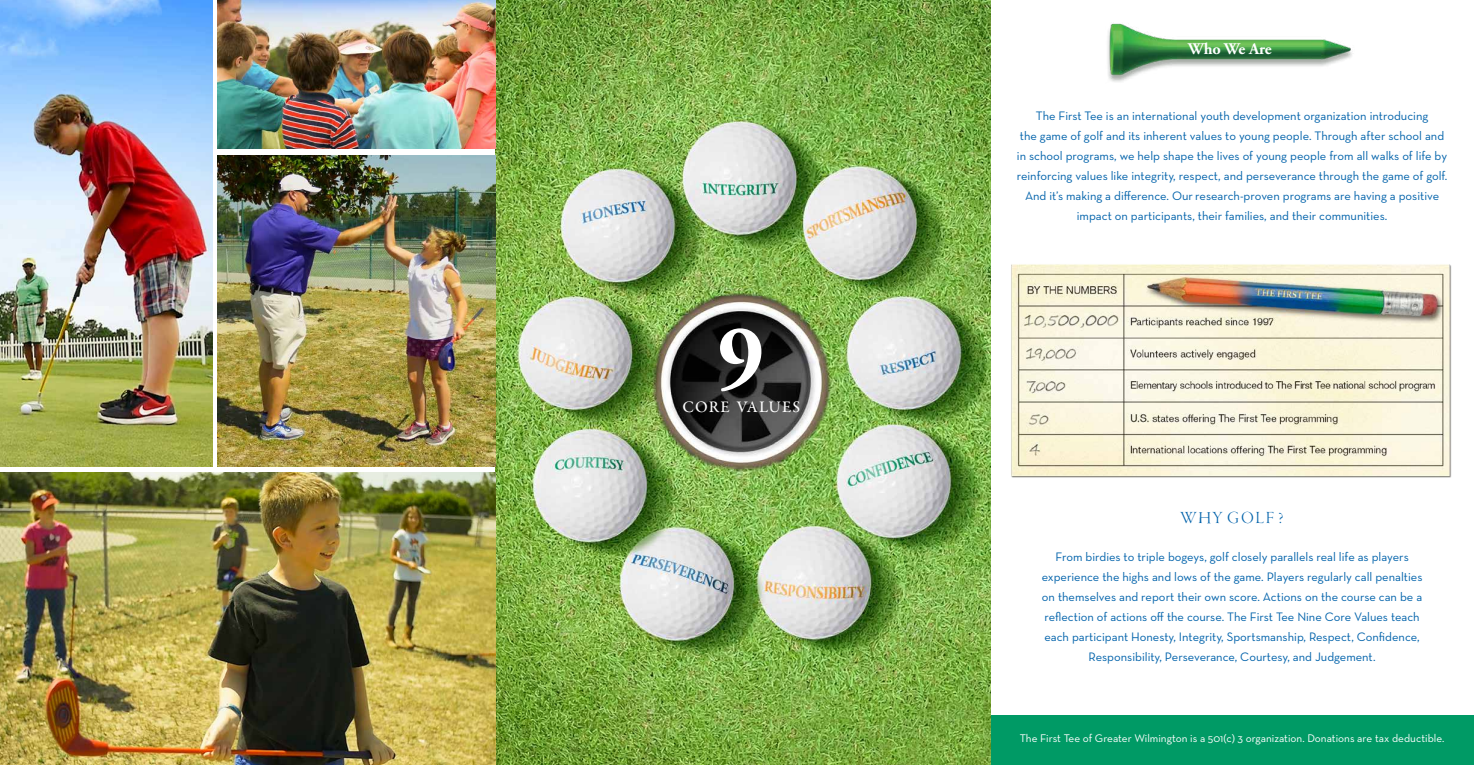
<style>
.page{position:relative;width:1474px;height:765px;background:#fff}
.page>*{position:absolute;margin:0;border:0;box-sizing:border-box;transform-origin:0 0}
.t1{font:700 90px "Adobe Garamond Pro";color:#fff}
.t2{font:17.5px "Garamond Premr Pro Lt Disp";letter-spacing:.09em;color:#0062aa}
.t3{font:500 16.25px "Garamond Premr Pro";letter-spacing:.065em;color:#fff}
.t4{font:700 16.25px "Adobe Garamond Pro";color:#fff}
.t5{font:12.5px/20px "Neutra Text";color:#0062aa;text-align:center}
.t6{font:11.25px "Neutra Text";color:#fff}
</style>
<div class="page">
<div style="left:990px;top:716px;width:484px;height:49px;background:#009a65"></div>
<img style="left:1107px;top:23px;width:245px;height:59px">
<img style="left:495px;top:0;width:495px;height:765px">
<img style="left:1011px;top:264px;width:441px;height:214px">
<img style="left:218px;top:155px;width:277px;height:312px">
<img style="left:218px;top:0;width:278px;height:149px">
<img style="left:0;top:0;width:212px;height:467px">
<img style="left:0;top:472px;width:496px;height:293px">
<h1 class="t1" style="left:717px;top:305px;width:48px">9</h1>
<h3 class="t3" style="left:682px;top:397px;width:119px">CORE VALUES</h3>
<h3 class="t4" style="left:1188px;top:39px;width:85px">Who We Are</h3>
<p class="t5" style="left:1017px;top:105px;width:432px">The First Tee is an international youth development organization introducing<br>the game of golf and its inherent values to young people. Through after school and in school programs, we help shape the lives of young people from all walks of life by reinforcing values like integrity, respect, and perseverance through the game of golf.<br>And it’s making a difference. Our research-proven programs are having a positive impact on participants, their families, and their communities.</p>
<h2 class="t2" style="left:1180px;top:508px;width:105px">WHY GOLF ?</h2>
<p class="t5" style="left:1042px;top:546px;width:382px">From birdies to triple bogeys, golf closely parallels real life as players experience the highs and lows of the game. Players regularly call penalties on themselves and report their own score. Actions on the course can be a reflection of actions off the course. The First Tee Nine Core Values teach each participant Honesty, Integrity, Sportsmanship, Respect, Confidence, Responsibility, Perseverance, Courtesy, and Judgement.</p>
<p class="t6" style="left:1020px;top:731px;width:426px">The First Tee of Greater Wilmington is a 501(c) 3 organization. Donations are tax deductible.</p>
</div>
